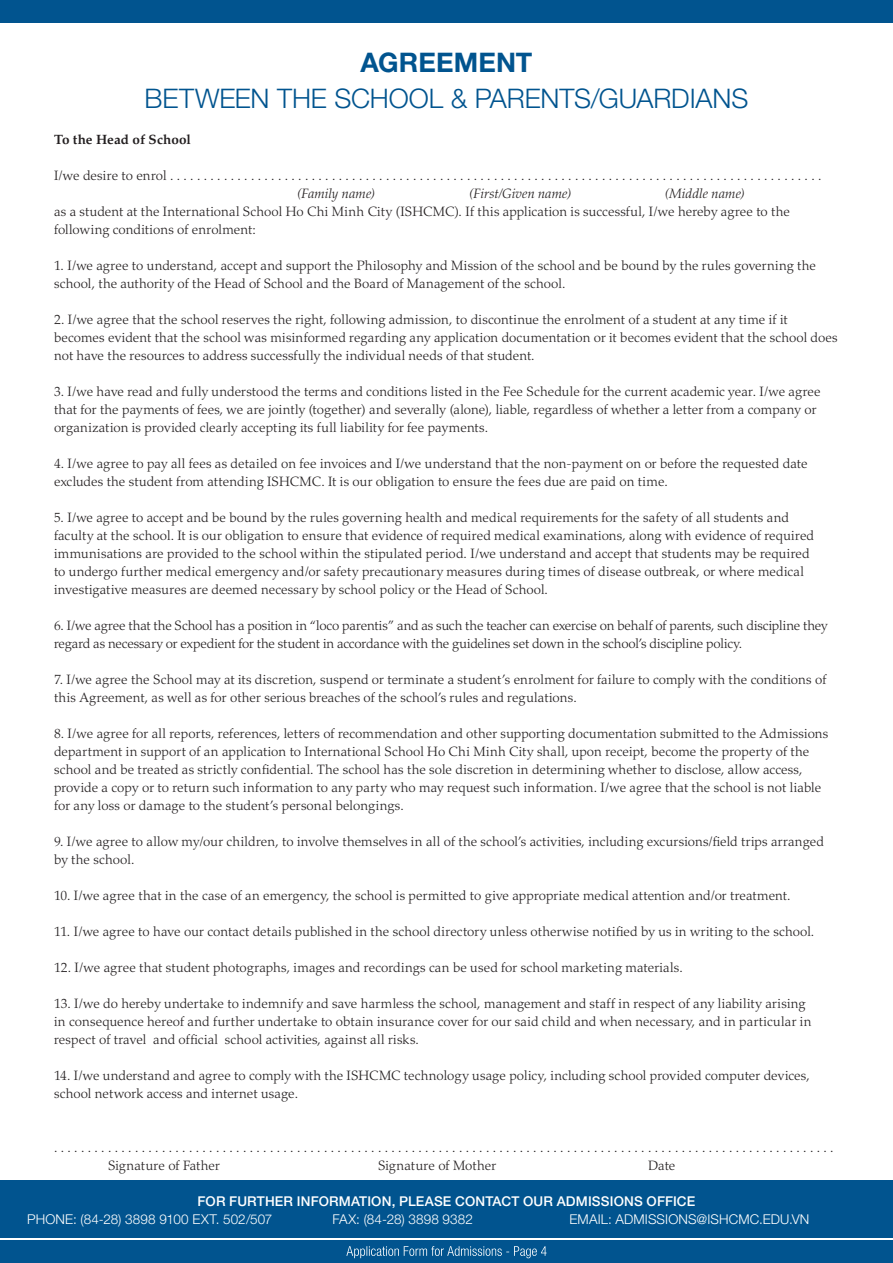
<style>
.page{position:relative;width:893px;height:1263px;background:#fff}
.page>*{position:absolute;margin:0;border:0;box-sizing:border-box;transform-origin:0 0}
.t1{font:300 27px "Helvetica Neue LT Std";letter-spacing:-.005em;color:#01548f}
.t2{font:700 27px "Helvetica Neue LT Std";letter-spacing:.005em;color:#01548f}
.Paragraph_Style_1{font:300 13.5px/18px "Palatino LT Std";letter-spacing:.005em;color:#231f20}
.Paragraph_Style_2{font:300 13.5px "Helvetica Neue LT Std";letter-spacing:.01em;color:#fff}
.Paragraph_Style_2-2{font:500 13.5px "Helvetica Neue LT Std";letter-spacing:.01em;color:#fff}
.Paragraph_Style_1-2{font:italic 300 13.5px "Palatino LT Std";letter-spacing:.01em;color:#231f20}
.Paragraph_Style_1-3{font:700 13.5px "Palatino LT Std";color:#231f20}
.s1{font-style:italic}
</style>
<div class="page">
<div style="left:0;top:1180px;width:893px;height:57px;background:#01548f"></div>
<div style="left:0;top:0;width:893px;height:22px;background:#01548f"></div>
<div style="left:0;top:1241px;width:893px;height:22px;background:#01548f"></div>
<svg style="left:346px;top:1246px;width:201px;height:12px"></svg>
<p class="t2" style="left:360px;top:46px;width:173px">AGREEMENT</p>
<p class="t1" style="left:145px;top:82px;width:605px">BETWEEN THE SCHOOL &amp; PARENTS/GUARDIANS</p>
<p class="Paragraph_Style_1-3" style="left:54px;top:132px;width:139px">To the Head of School</p>
<p class="Paragraph_Style_1" style="left:297px;top:167px;width:526px;text-indent:-243px">I/we desire to enrol . . . . . . . . . . . . . . . . . . . . . . . . . . . . . . . . . . . . . . . . . . . . . . . . . . . . . . . . . . . . . . . . . . . . . . . . . . . . . . . . . . . . . . . . . . . . . . . . . <span class="s1">(Family name)</span></p>
<p class="Paragraph_Style_1-2" style="left:469px;top:186px;width:104px">(First/Given name)</p>
<p class="Paragraph_Style_1-2" style="left:665px;top:186px;width:81px">(Middle name)</p>
<p class="Paragraph_Style_1" style="left:54px;top:203px;width:737px">as a student at the International School Ho Chi Minh City (ISHCMC). If this application is successful, I/we hereby agree to the following conditions of enrolment:</p>
<p class="Paragraph_Style_1" style="left:54px;top:257px;width:763px">1. I/we agree to understand, accept and support the Philosophy and Mission of the school and be bound by the rules governing the school, the authority of the Head of School and the Board of Management of the school.</p>
<p class="Paragraph_Style_1" style="left:54px;top:311px;width:785px">2. I/we agree that the school reserves the right, following admission, to discontinue the enrolment of a student at any time if it becomes evident that the school was misinformed regarding any application documentation or it becomes evident that the school does not have the resources to address successfully the individual needs of that student.</p>
<p class="Paragraph_Style_1" style="left:54px;top:383px;width:768px">3. I/we have read and fully understood the terms and conditions listed in the Fee Schedule for the current academic year. I/we agree that for the payments of fees, we are jointly (together) and severally (alone), liable, regardless of whether a letter from a company or organization is provided clearly accepting its full liability for fee payments.</p>
<p class="Paragraph_Style_1" style="left:54px;top:455px;width:755px">4. I/we agree to pay all fees as detailed on fee invoices and I/we understand that the non-payment on or before the requested date excludes the student from attending ISHCMC. It is our obligation to ensure the fees due are paid on time.</p>
<p class="Paragraph_Style_1" style="left:54px;top:509px;width:762px">5. I/we agree to accept and be bound by the rules governing health and medical requirements for the safety of all students and faculty at the school. It is our obligation to ensure that evidence of required medical examinations, along with evidence of required immunisations are provided to the school within the stipulated period. I/we understand and accept that students may be required to undergo further medical emergency and/or safety precautionary measures during times of disease outbreak, or where medical investigative measures are deemed necessary by school policy or the Head of School.</p>
<p class="Paragraph_Style_1" style="left:54px;top:617px;width:775px">6. I/we agree that the School has a position in “loco parentis” and as such the teacher can exercise on behalf of parents, such discipline they regard as necessary or expedient for the student in accordance with the guidelines set down in the school’s discipline policy.</p>
<p class="Paragraph_Style_1" style="left:54px;top:671px;width:774px">7. I/we agree the School may at its discretion, suspend or terminate a student’s enrolment for failure to comply with the conditions of this Agreement, as well as for other serious breaches of the school’s rules and regulations.</p>
<p class="Paragraph_Style_1" style="left:54px;top:725px;width:776px">8. I/we agree for all reports, references, letters of recommendation and other supporting documentation submitted to the Admissions department in support of an application to International School Ho Chi Minh City shall, upon receipt, become the property of the school and be treated as strictly confidential. The school has the sole discretion in determining whether to disclose, allow access, provide a copy or to return such information to any party who may request such information. I/we agree that the school is not liable for any loss or damage to the student’s personal belongings.</p>
<p class="Paragraph_Style_1" style="left:54px;top:833px;width:771px">9. I/we agree to allow my/our children, to involve themselves in all of the school’s activities, including excursions/field trips arranged by the school.</p>
<p class="Paragraph_Style_1" style="left:54px;top:887px;width:738px">10. I/we agree that in the case of an emergency, the school is permitted to give appropriate medical attention and/or treatment.</p>
<p class="Paragraph_Style_1" style="left:54px;top:923px;width:762px">11. I/we agree to have our contact details published in the school directory unless otherwise notified by us in writing to the school.</p>
<p class="Paragraph_Style_1" style="left:54px;top:959px;width:630px">12. I/we agree that student photographs, images and recordings can be used for school marketing materials.</p>
<p class="Paragraph_Style_1" style="left:54px;top:995px;width:759px">13. I/we do hereby undertake to indemnify and save harmless the school, management and staff in respect of any liability arising in consequence hereof and further undertake to obtain insurance cover for our said child and when necessary, and in particular in respect of travel and official school activities, against all risks.</p>
<p class="Paragraph_Style_1" style="left:54px;top:1067px;width:757px">14. I/we understand and agree to comply with the ISHCMC technology usage policy, including school provided computer devices, school network access and internet usage.</p>
<p class="Paragraph_Style_1" style="left:54px;top:1139px;width:781px">. . . . . . . . . . . . . . . . . . . . . . . . . . . . . . . . . . . . . . . . . . . . . . . . . . . . . . . . . . . . . . . . . . . . . . . . . . . . . . . . . . . . . . . . . . . . . . . . . . . . . . . . . . . . . . . . . . . .</p>
<p class="Paragraph_Style_1" style="left:108px;top:1157px;width:113px">Signature of Father</p>
<p class="Paragraph_Style_1" style="left:378px;top:1157px;width:120px">Signature of Mother</p>
<p class="Paragraph_Style_1" style="left:648px;top:1157px;width:29px">Date</p>
<p class="Paragraph_Style_2-2" style="left:198px;top:1193px;width:499px">FOR FURTHER INFORMATION, PLEASE CONTACT OUR ADMISSIONS OFFICE</p>
<p class="Paragraph_Style_2" style="left:27px;top:1211px;width:247px">PHONE: (84-28) 3898 9100 EXT. 502/507</p>
<p class="Paragraph_Style_2" style="left:333px;top:1211px;width:142px">FAX: (84-28) 3898 9382</p>
<p class="Paragraph_Style_2" style="left:570px;top:1211px;width:241px">EMAIL: ADMISSIONS@ISHCMC.EDU.VN</p>
</div>
